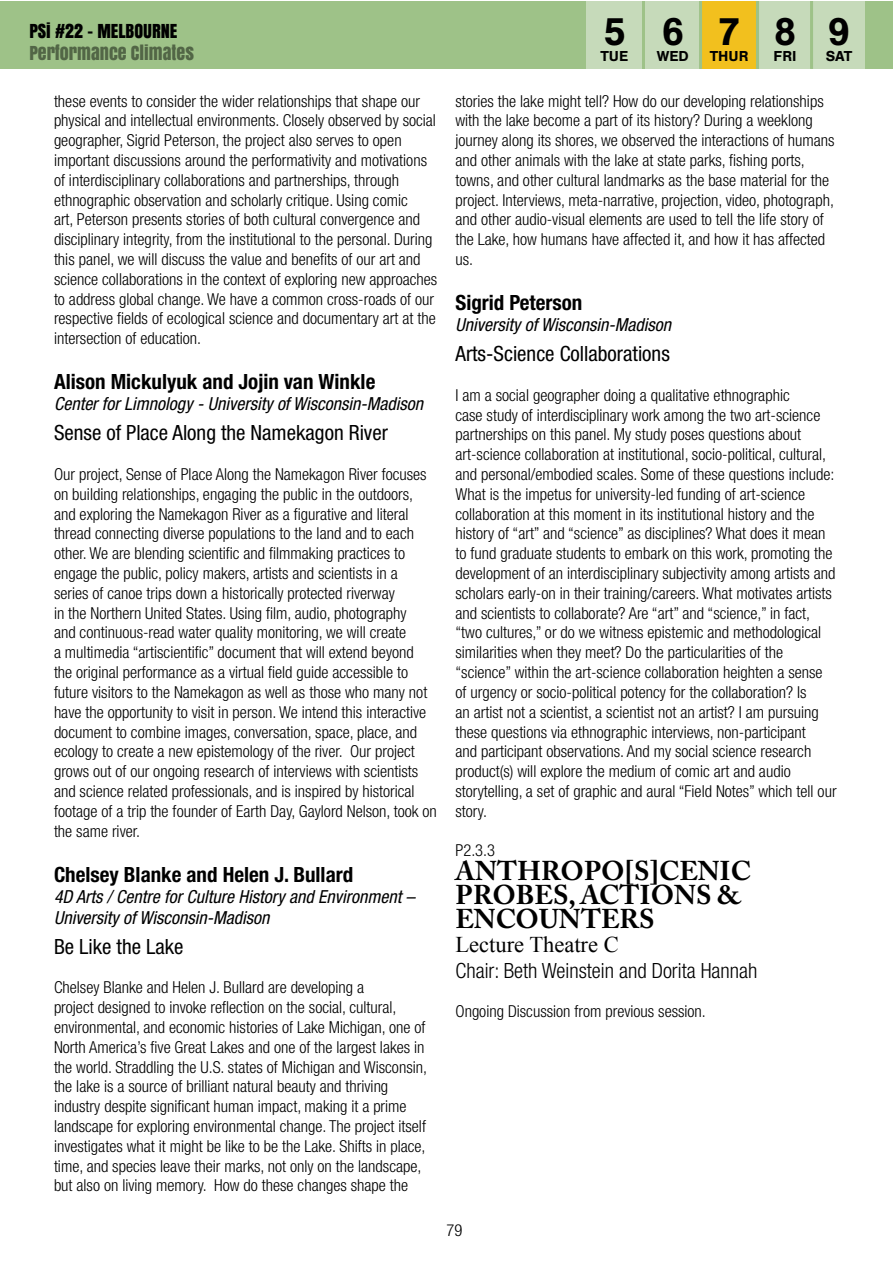
<style>
.page{position:relative;width:893px;height:1263px;background:#fff}
.page>*{position:absolute;margin:0;border:0;box-sizing:border-box;transform-origin:0 0}
.t1{font:700 40.5px "Nimbus San";color:#000}
.t2{font:700 27px/24px "Adobe Caslon Pro";color:#000}
.t3{font:22.5px "Times New Roman";color:#000}
.t4{font:700 condensed 21px "Helvetica Neue LT Pro";color:#000}
.t5{font:condensed 21px "Helvetica Neue LT Pro";color:#000}
.t6{font:300 condensed 21px "Helvetica Neue LT Pro";color:#000}
.t7{font:italic condensed 18px/21px "Helvetica Neue LT Pro";color:#000}
.t8{font:18px "Anton";color:#526646}
.t9{font:18px "Anton";color:#000}
.t10{font:300 condensed 16.5px/19.8px "Helvetica Neue LT Pro";color:#000}
.t11{font:700 15px "Nimbus San";color:#000}
</style>
<div class="page">
<div style="left:0;top:1px;width:892px;height:68px;background:#9ec288"></div>
<div style="left:645px;top:1px;width:55px;height:68px;background:#c6daba"></div>
<div style="left:586px;top:1px;width:56px;height:68px;background:#c6daba"></div>
<div style="left:700px;top:1px;width:56px;height:68px;background:#f2c01e"></div>
<div style="left:759px;top:1px;width:53px;height:68px;background:#c6daba"></div>
<div style="left:810px;top:1px;width:55px;height:68px;background:#c6daba"></div>
<hr style="left:699px;top:1px;width:3px;height:68px;background:#9ec288">
<hr style="left:810px;top:1px;width:3px;height:68px;background:#9ec288">
<p class="t9" style="left:29px;top:18px;width:150px">PSI #22 - MELBOURNE</p>
<p class="t8" style="left:29px;top:40px;width:166px">PERFORMANCE CLIMATES</p>
<h1 class="t1" style="left:603px;top:9px;width:24px">5</h1>
<p class="t11" style="left:600px;top:48px;width:29px">TUE</p>
<h1 class="t1" style="left:661px;top:9px;width:24px">6</h1>
<p class="t11" style="left:657px;top:48px;width:34px">WED</p>
<h1 class="t1" style="left:718px;top:9px;width:24px">7</h1>
<p class="t11" style="left:710px;top:48px;width:40px">THUR</p>
<h1 class="t1" style="left:774px;top:9px;width:24px">8</h1>
<p class="t11" style="left:773px;top:48px;width:25px">FRI</p>
<h1 class="t1" style="left:828px;top:9px;width:24px">9</h1>
<p class="t11" style="left:826px;top:48px;width:28px">SAT</p>
<p class="t10" style="left:54px;top:91px;width:385px">these events to consider the wider relationships that shape our physical and intellectual environments. Closely observed by social geographer, Sigrid Peterson, the project also serves to open important discussions around the performativity and motivations of interdisciplinary collaborations and partnerships, through ethnographic observation and scholarly critique. Using comic<br>art, Peterson presents stories of both cultural convergence and disciplinary integrity, from the institutional to the personal. During this panel, we will discuss the value and benefits of our art and science collaborations in the context of exploring new approaches to address global change. We have a common cross-roads of our respective fields of ecological science and documentary art at the intersection of education.</p>
<p class="t4" style="left:54px;top:369px;width:323px">Alison Mickulyuk and Jojin van Winkle</p>
<p class="t7" style="left:54px;top:394px;width:371px">Center for Limnology - University of Wisconsin-Madison</p>
<p class="t5" style="left:54px;top:421px;width:336px">Sense of Place Along the Namekagon River</p>
<p class="t10" style="left:54px;top:464px;width:384px">Our project, Sense of Place Along the Namekagon River focuses on building relationships, engaging the public in the outdoors, and exploring the Namekagon River as a figurative and literal thread connecting diverse populations to the land and to each other. We are blending scientific and filmmaking practices to engage the public, policy makers, artists and scientists in a<br>series of canoe trips down a historically protected riverway<br>in the Northern United States. Using film, audio, photography<br>and continuous-read water quality monitoring, we will create<br>a multimedia “artiscientific” document that will extend beyond<br>the original performance as a virtual field guide accessible to future visitors to the Namekagon as well as those who many not have the opportunity to visit in person. We intend this interactive document to combine images, conversation, space, place, and ecology to create a new epistemology of the river. Our project grows out of our ongoing research of interviews with scientists and science related professionals, and is inspired by historical footage of a trip the founder of Earth Day, Gaylord Nelson, took on the same river.</p>
<p class="t4" style="left:54px;top:862px;width:301px">Chelsey Blanke and Helen J. Bullard</p>
<p class="t7" style="left:54px;top:886px;width:362px">4D Arts / Centre for Culture History and Environment –<br>University of Wisconsin-Madison</p>
<p class="t5" style="left:54px;top:934px;width:131px">Be Like the Lake</p>
<p class="t10" style="left:54px;top:977px;width:375px">Chelsey Blanke and Helen J. Bullard are developing a<br>project designed to invoke reflection on the social, cultural, environmental, and economic histories of Lake Michigan, one of North America’s five Great Lakes and one of the largest lakes in the world. Straddling the U.S. states of Michigan and Wisconsin, the lake is a source of brilliant natural beauty and thriving industry despite significant human impact, making it a prime landscape for exploring environmental change. The project itself investigates what it might be like to be the Lake. Shifts in place, time, and species leave their marks, not only on the landscape, but also on living memory. How do these changes shape the</p>
<p class="t10" style="left:455px;top:91px;width:380px">stories the lake might tell? How do our developing relationships with the lake become a part of its history? During a weeklong journey along its shores, we observed the interactions of humans and other animals with the lake at state parks, fishing ports, towns, and other cultural landmarks as the base material for the project. Interviews, meta-narrative, projection, video, photograph, and other audio-visual elements are used to tell the life story of the Lake, how humans have affected it, and how it has affected us.</p>
<p class="t4" style="left:455px;top:290px;width:128px">Sigrid Peterson</p>
<p class="t7" style="left:455px;top:315px;width:217px">University of Wisconsin-Madison</p>
<p class="t5" style="left:455px;top:342px;width:216px">Arts-Science Collaborations</p>
<p class="t10" style="left:455px;top:385px;width:383px">I am a social geographer doing a qualitative ethnographic<br>case study of interdisciplinary work among the two art-science partnerships on this panel. My study poses questions about art-science collaboration at institutional, socio-political, cultural, and personal/embodied scales. Some of these questions include:<br>What is the impetus for university-led funding of art-science collaboration at this moment in its institutional history and the history of “art” and “science” as disciplines? What does it mean to fund graduate students to embark on this work, promoting the development of an interdisciplinary subjectivity among artists and scholars early-on in their training/careers. What motivates artists and scientists to collaborate? Are “art” and “science,” in fact, “two cultures,” or do we witness epistemic and methodological similarities when they meet? Do the particularities of the “science” within the art-science collaboration heighten a sense of urgency or socio-political potency for the collaboration? Is<br>an artist not a scientist, a scientist not an artist? I am pursuing these questions via ethnographic interviews, non-participant<br>and participant observations. And my social science research product(s) will explore the medium of comic art and audio storytelling, a set of graphic and aural “Field Notes” which tell our story.</p>
<p class="t10" style="left:455px;top:840px;width:41px">P2.3.3</p>
<h2 class="t2" style="left:455px;top:859px;width:297px">ANTHROPO[S]CENIC<br>PROBES, ACTIONS &amp;<br>ENCOUNTERS</h2>
<h3 class="t3" style="left:455px;top:932px;width:165px">Lecture Theatre C</h3>
<p class="t6" style="left:455px;top:958px;width:303px">Chair: Beth Weinstein and Dorita Hannah</p>
<p class="t10" style="left:455px;top:1001px;width:252px">Ongoing Discussion from previous session.</p>
<p class="t10" style="left:446px;top:1220px;width:17px">79</p>
</div>
